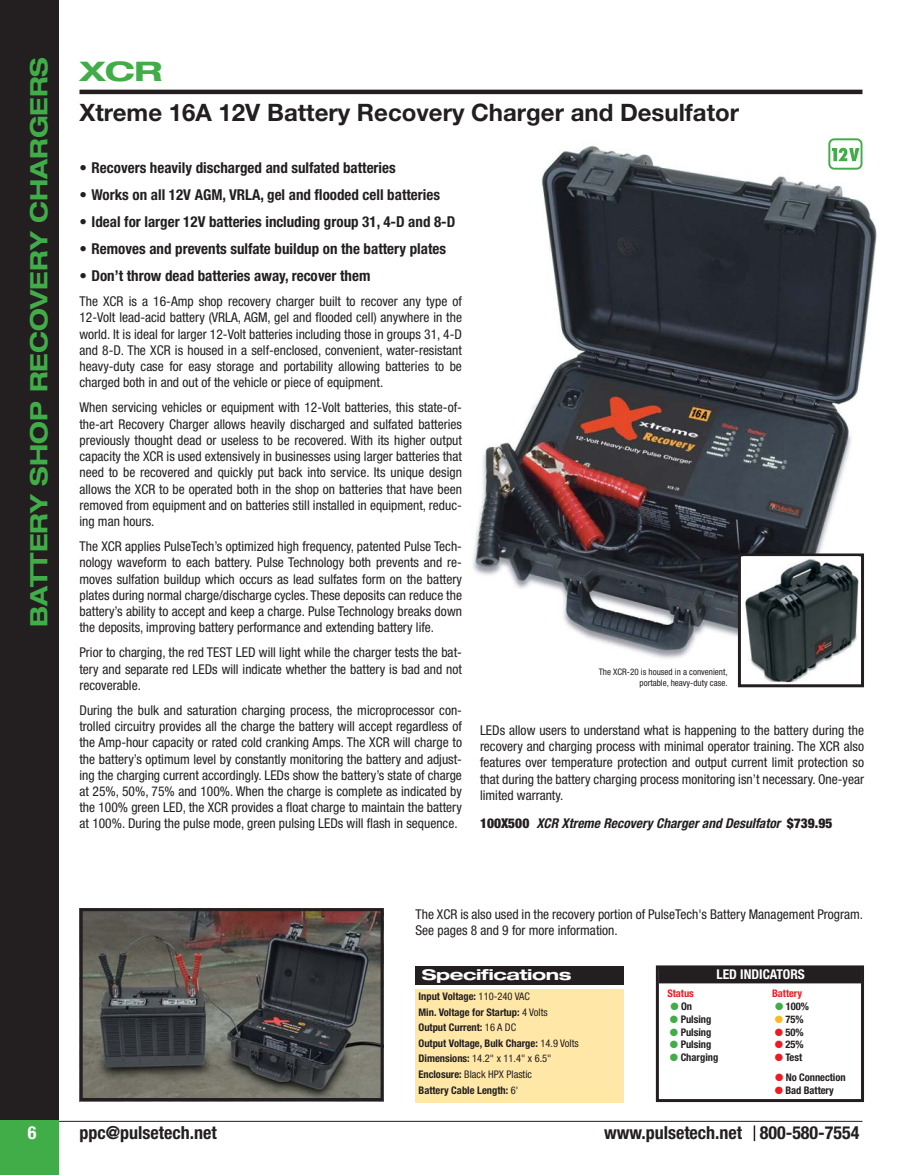
<style>
.page{position:relative;width:918px;height:1175px;background:#fff}
.page>*{position:absolute;margin:0;border:0;box-sizing:border-box;transform-origin:0 0}
.t1{font:700 expanded 27px "Helvetica Neue";color:#41ad49;scale:1.22 1}
.t2{font:700 24px "Helvetica Neue";color:#231f20}
.t3{font:700 expanded 24px "Helvetica Neue";color:#41ad49}
.t4{font:700 condensed 18px "Helvetica Neue";color:#231f20}
.t5{font:700 condensed 18px "Helvetica Neue";color:#fff}
.t6{font:700 condensed 15px "Helvetica Neue";color:#231f20}
.t7{font:700 expanded 14.85px "Helvetica Neue";letter-spacing:-.025em;color:#fff;scale:1.22 1}
.t8{font:condensed 13.5px/16.2px "Helvetica Neue";color:#231f20;text-align:justify}
.t9{font:italic 700 condensed 13.5px "Helvetica Neue";color:#231f20}
.t10{font:700 condensed 13.5px "Helvetica Neue";color:#fff}
.t11{font:700 condensed 10.5px/12.8px "Helvetica Neue";color:#231f20}
.t12{font:700 condensed 10.5px "Helvetica Neue";letter-spacing:-.005em;color:#ed1c24}
.t13{font:condensed 9px/10.8px "Helvetica Neue";color:#231f20;text-align:right}
.s1{font-weight:900;font-style:normal}
.s2{font-weight:400}
</style>
<div class="page">
<hr style="left:58px;top:1120px;width:804px;height:1px;background:#231f20">
<svg style="left:754px;top:1125px;width:1px;height:16px"></svg>
<div style="left:0;top:0;width:59px;height:1120px;background:#231f20"></div>
<hr style="left:80px;top:90px;width:782px;height:4px;background:#231f20">
<div style="left:0;top:1120px;width:59px;height:54px;background:#41ad49"></div>
<div style="left:416px;top:988px;width:208px;height:114px;background:#ffe7a7"></div>
<div style="left:416px;top:965px;width:208px;height:19px;background:#231f20"></div>
<img style="left:472px;top:140px;width:405px;height:527px">
<div style="left:739px;top:555px;width:124px;height:131px;background:#fff"></div>
<div style="left:738px;top:553px;width:126px;height:134px;border:3px solid #231f20"></div>
<img style="left:743px;top:556px;width:116px;height:126px">
<div style="left:659px;top:966px;width:202px;height:17px;background:#231f20"></div>
<div style="left:656px;top:965px;width:208px;height:137px;border:3px solid #231f20"></div>
<img style="left:84px;top:912px;width:296px;height:185px">
<div style="left:80px;top:908px;width:304px;height:193px;border:3px solid #231f20"></div>
<div style="left:829px;top:139px;width:33px;height:30px;background:#fff;border-radius:5px"></div>
<div style="left:828px;top:138px;width:34px;height:32px;border:2px solid #41ad49;border-radius:5px"></div>
<svg style="left:832px;top:148px;width:27px;height:13px"></svg>
<h2 class="t3" style="left:30px;top:627px;width:571px;rotate:-90deg">BATTERY SHOP RECOVERY CHARGERS</h2>
<h1 class="t1" style="left:80px;top:61px;width:69px">XCR</h1>
<h2 class="t2" style="left:80px;top:104px;width:661px">Xtreme 16A 12V Battery Recovery Charger and Desulfator</h2>
<p class="t6" style="left:80px;top:162px;width:318px">• Recovers heavily discharged and sulfated batteries</p>
<p class="t6" style="left:80px;top:189px;width:362px">• Works on all 12V AGM, VRLA, gel and flooded cell batteries</p>
<p class="t6" style="left:80px;top:216px;width:377px">• Ideal for larger 12V batteries including group 31, 4-D and 8-D</p>
<p class="t6" style="left:80px;top:243px;width:368px">• Removes and prevents sulfate buildup on the battery plates</p>
<p class="t6" style="left:80px;top:270px;width:292px">• Don’t throw dead batteries away, recover them</p>
<p class="t8" style="left:80px;top:294px;width:384px">The XCR is a 16-Amp shop recovery charger built to recover any type of 12-Volt lead-acid battery (VRLA, AGM, gel and flooded cell) anywhere in the world. It is ideal for larger 12-Volt batteries including those in groups 31, 4-D and 8-D. The XCR is housed in a self-enclosed, convenient, water-resistant heavy-duty case for easy storage and portability allowing batteries to be charged both in and out of the vehicle or piece of equipment.</p>
<p class="t8" style="left:80px;top:401px;width:384px">When servicing vehicles or equipment with 12-Volt batteries, this state-of&shy;the-art Recovery Charger allows heavily discharged and sulfated batteries previously thought dead or useless to be recovered. With its higher output capacity the XCR is used extensively in businesses using larger batteries that need to be recovered and quickly put back into service. Its unique design allows the XCR to be operated both in the shop on batteries that have been removed from equipment and on batteries still installed in equipment, reduc&shy;ing man hours.</p>
<p class="t8" style="left:80px;top:539px;width:384px">The XCR applies PulseTech’s optimized high frequency, patented Pulse Tech&shy;nology waveform to each battery. Pulse Technology both prevents and re&shy;moves sulfation buildup which occurs as lead sulfates form on the battery plates during normal charge/discharge cycles. These deposits can reduce the battery’s ability to accept and keep a charge. Pulse Technology breaks down the deposits, improving battery performance and extending battery life.</p>
<p class="t8" style="left:80px;top:645px;width:384px">Prior to charging, the red TEST LED will light while the charger tests the bat&shy;tery and separate red LEDs will indicate whether the battery is bad and not recoverable.</p>
<p class="t8" style="left:80px;top:703px;width:384px">During the bulk and saturation charging process, the microprocessor con&shy;trolled circuitry provides all the charge the battery will accept regardless of the Amp-hour capacity or rated cold cranking Amps. The XCR will charge to the battery’s optimum level by constantly monitoring the battery and adjust&shy;ing the charging current accordingly. LEDs show the battery’s state of charge at 25%, 50%, 75% and 100%. When the charge is complete as indicated by the 100% green LED, the XCR provides a float charge to maintain the battery at 100%. During the pulse mode, green pulsing LEDs will flash in sequence.</p>
<p class="t13" style="left:599px;top:667px;width:130px">The XCR-20 is housed in a convenient, portable, heavy-duty case.</p>
<p class="t8" style="left:480px;top:723px;width:386px">LEDs allow users to understand what is happening to the battery during the recovery and charging process with minimal operator training. The XCR also features over temperature protection and output current limit protection so that during the battery charging process monitoring isn’t necessary. One-year limited warranty.</p>
<p class="t9" style="left:480px;top:818px;width:354px"><span class="s1">100X500</span> XCR Xtreme Recovery Charger and Desulfator <span class="s1">$739.95</span></p>
<h3 class="t5" style="left:28px;top:1126px;width:10px">6</h3>
<p class="t8" style="left:416px;top:907px;width:449px">The XCR is also used in the recovery portion of PulseTech's Battery Management Program.<br>See pages 8 and 9 for more information.</p>
<p class="t10" style="left:716px;top:969px;width:90px">LED INDICATORS</p>
<p class="t12" style="left:668px;top:989px;width:28px">Status</p>
<p class="t11" style="left:681px;top:1000px;width:39px">On<br>Pulsing<br>Pulsing<br>Pulsing<br>Charging</p>
<p class="t7" style="left:422px;top:969px;width:124px">Specifications</p>
<p class="t12" style="left:772px;top:989px;width:31px">Battery</p>
<p class="t11" style="left:785px;top:1000px;width:25px">100%<br>75%<br>50%<br>25%<br>Test</p>
<p class="t11" style="left:785px;top:1072px;width:62px">No Connection<br>Bad Battery</p>
<p class="t11" style="left:418px;top:989px;width:162px;line-height:15.6px">Input Voltage: <span class="s2">110-240 VAC<br></span>Min. Voltage for Startup: <span class="s2">4 Volts<br></span>Output Current: <span class="s2">16 A DC<br></span>Output Voltage, Bulk Charge: <span class="s2">14.9 Volts<br></span>Dimensions: <span class="s2">14.2" x 11.4" x 6.5"<br></span>Enclosure: <span class="s2">Black HPX Plastic<br></span>Battery Cable Length: <span class="s2">6'</span></p>
<h3 class="t4" style="left:80px;top:1126px;width:139px">ppc@pulsetech.net</h3>
<h3 class="t4" style="left:604px;top:1126px;width:257px">www.pulsetech.net 800-580-7554</h3>
</div>
